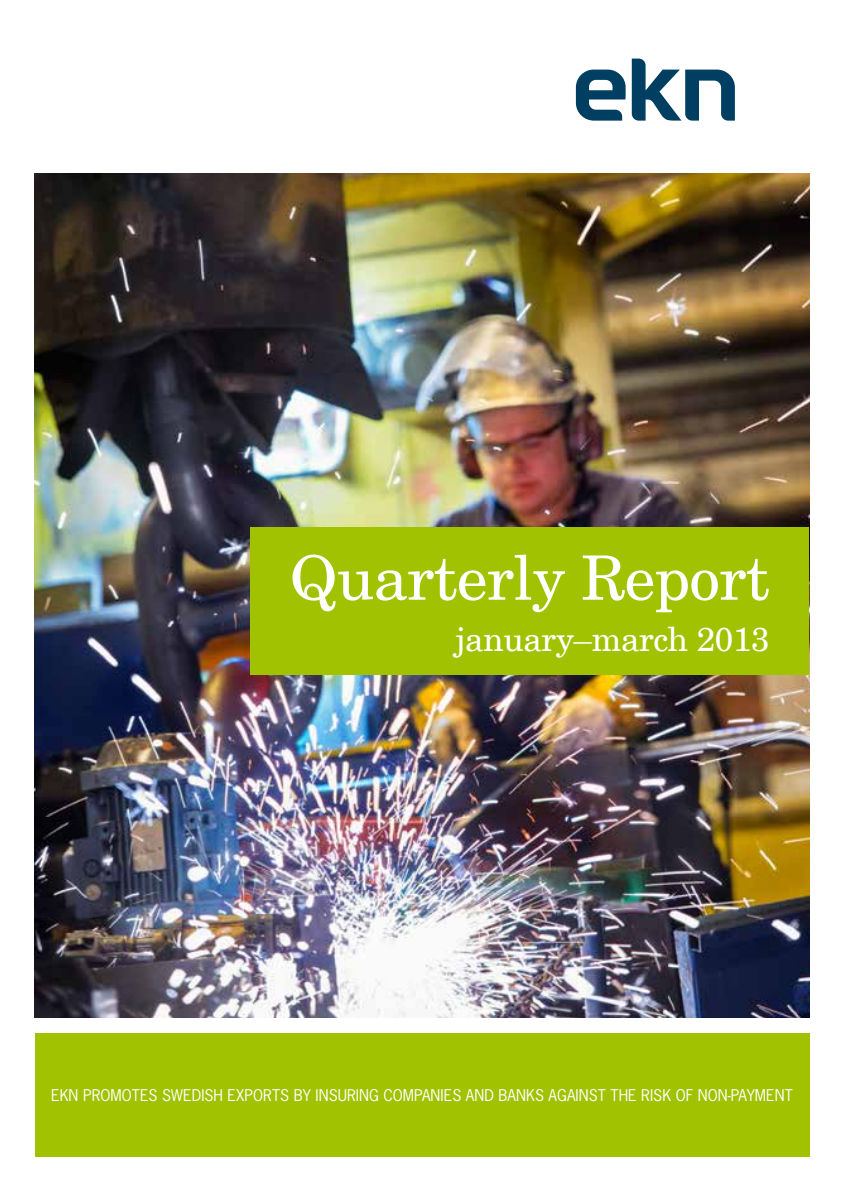
<style>
.page{position:relative;width:844px;height:1191px;background:#fff}
.page>*{position:absolute;margin:0;border:0;box-sizing:border-box;transform-origin:0 0}
.t1{font:61.25px "New Century Schlbk LT";letter-spacing:-.01em;color:#fff}
.t2{font:33.25px "New Century Schlbk LT";letter-spacing:-.01em;color:#fff}
.t3{font:15.22px "News Gothic Std";letter-spacing:.005em;color:#fff}
</style>
<div class="page">
<img style="left:35px;top:174px;width:774px;height:843px">
<div style="left:35px;top:1033px;width:774px;height:123px;background:#a0c200"></div>
<svg style="left:631px;top:59px;width:103px;height:62px"></svg>
<svg style="left:575px;top:70px;width:50px;height:51px"></svg>
<div style="left:250px;top:527px;width:559px;height:148px;background:#a0c200"></div>
<h1 class="t1" style="left:290px;top:540px;width:481px">Quarterly Report</h1>
<h2 class="t2" style="left:455px;top:619px;width:315px">january–march 2013</h2>
<p class="t3" style="left:51px;top:1085px;width:743px">EKN PROMOTES SWEDISH EXPORTS BY INSURING COMPANIES AND BANKS AGAINST THE RISK OF NON-PAYMENT</p>
</div>
